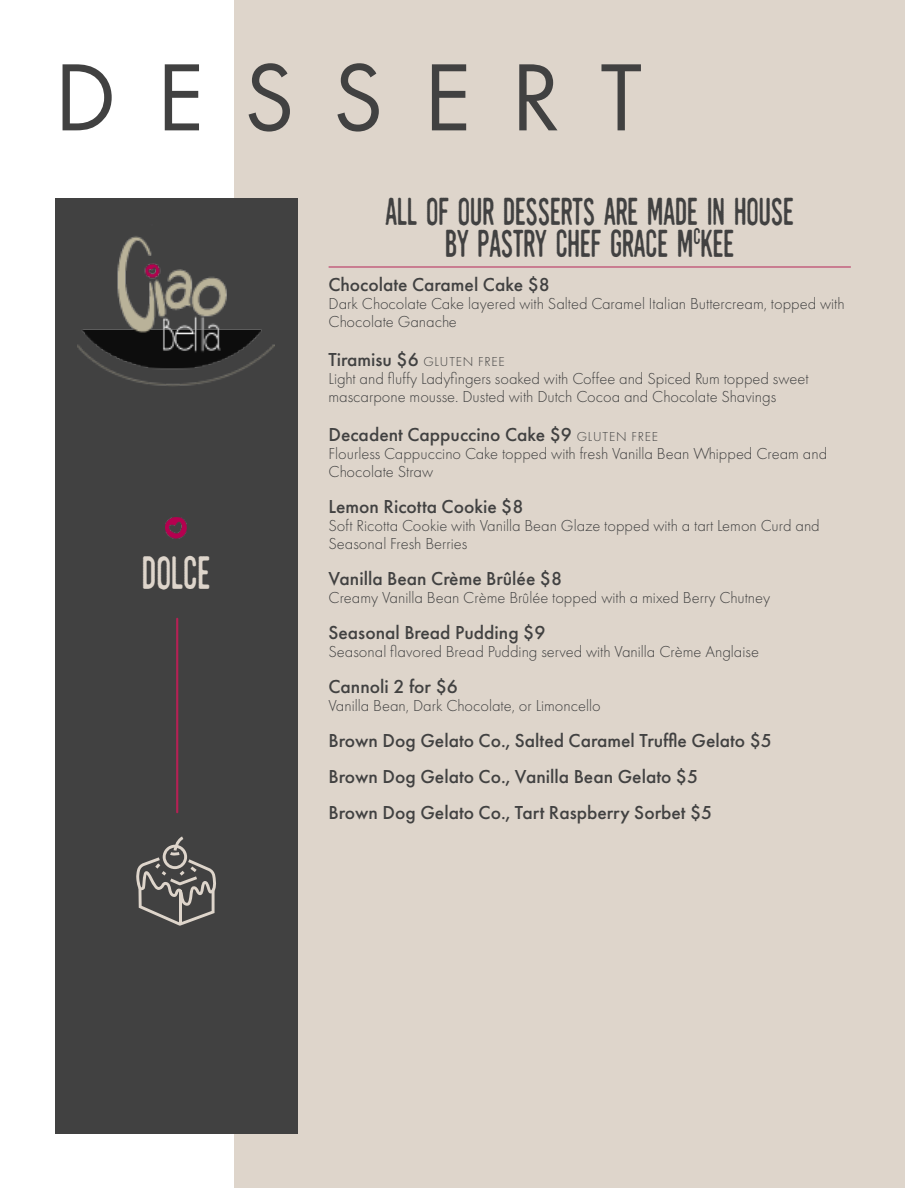
<style>
.page{position:relative;width:905px;height:1188px;background:#fff}
.page>*{position:absolute;margin:0;border:0;box-sizing:border-box;transform-origin:0 0}
.t1{font:99px "Futura PT";letter-spacing:.4em;color:#414141}
.t2{font:45px "Kirkuvanpunainenkirsikka";color:#ded5cb}
.t3{font:37.5px "Kirkuvanpunainenkirsikka";color:#414141}
.t4{font:500 19.5px "Futura PT";color:#414141}
.t5{font:300 16.5px/18px "Futura PT";color:#414141}
.s1{font-weight:300;font-size:13.5px}
</style>
<div class="page">
<div style="left:234px;top:0;width:670px;height:1188px;background:#ded5cb"></div>
<div style="left:55px;top:198px;width:242px;height:936px;background:#414141"></div>
<img style="left:78px;top:236px;width:196px;height:150px">
<hr style="left:176px;top:618px;width:2px;height:195px;background:#b42154">
<img style="left:166px;top:518px;width:21px;height:20px">
<hr style="left:328px;top:267px;width:522px;height:1px;background:#b42154">
<svg style="left:136px;top:836px;width:80px;height:90px"></svg>
<p class="t1" style="left:54px;top:39px;width:589px">DESSERT</p>
<p class="t2" style="left:142px;top:548px;width:70px">DOLCE</p>
<p class="t3" style="left:385px;top:191px;width:410px">ALL OF OUR DESSERTS ARE MADE IN HOUSE</p>
<p class="t3" style="left:445px;top:222px;width:291px">BY PASTRY CHEF GRACE M<sup>c</sup>KEE</p>
<p class="t4" style="left:328px;top:273px;width:223px">Chocolate Caramel Cake $8</p>
<p class="t5" style="left:328px;top:295px;width:517px">Dark Chocolate Cake layered with Salted Caramel Italian Buttercream, topped with<br>Chocolate Ganache</p>
<p class="t4" style="left:328px;top:348px;width:178px">Tiramisu $6 <span class="s1">GLUTEN FREE</span></p>
<p class="t5" style="left:328px;top:370px;width:481px">Light and fluffy Ladyfingers soaked with Coffee and Spiced Rum topped sweet</p>
<p class="t5" style="left:328px;top:388px;width:449px">mascarpone mousse. Dusted with Dutch Cocoa and Chocolate Shavings</p>
<p class="t4" style="left:328px;top:423px;width:331px">Decadent Cappuccino Cake $9 <span class="s1">GLUTEN FREE</span></p>
<p class="t5" style="left:328px;top:445px;width:500px">Flourless Cappuccino Cake topped with fresh Vanilla Bean Whipped Cream and<br>Chocolate Straw</p>
<p class="t4" style="left:328px;top:495px;width:196px">Lemon Ricotta Cookie $8</p>
<p class="t5" style="left:328px;top:517px;width:493px">Soft Ricotta Cookie with Vanilla Bean Glaze topped with a tart Lemon Curd and<br>Seasonal Fresh Berries</p>
<p class="t4" style="left:328px;top:567px;width:235px">Vanilla Bean Crème Brûlée $8</p>
<p class="t5" style="left:328px;top:589px;width:443px">Creamy Vanilla Bean Crème Brûlée topped with a mixed Berry Chutney</p>
<p class="t4" style="left:328px;top:621px;width:218px">Seasonal Bread Pudding $9</p>
<p class="t5" style="left:328px;top:643px;width:432px">Seasonal flavored Bread Pudding served with Vanilla Crème Anglaise</p>
<p class="t4" style="left:328px;top:675px;width:131px">Cannoli 2 for $6</p>
<p class="t5" style="left:328px;top:697px;width:274px">Vanilla Bean, Dark Chocolate, or Limoncello</p>
<p class="t4" style="left:328px;top:729px;width:445px">Brown Dog Gelato Co., Salted Caramel Truffle Gelato $5</p>
<p class="t4" style="left:328px;top:765px;width:371px">Brown Dog Gelato Co., Vanilla Bean Gelato $5</p>
<p class="t4" style="left:328px;top:801px;width:385px">Brown Dog Gelato Co., Tart Raspberry Sorbet $5</p>
</div>
